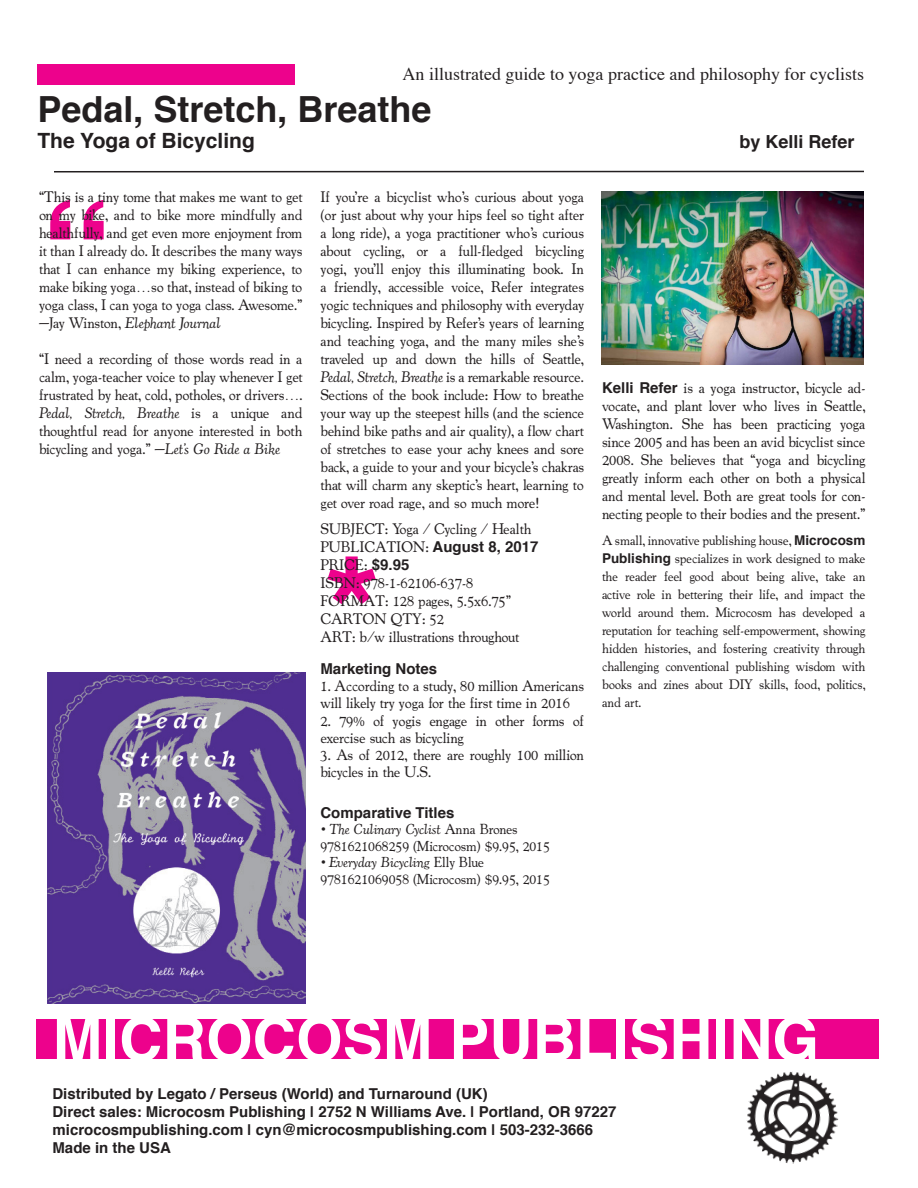
<style>
.page{position:relative;width:918px;height:1188px;background:#fff}
.page>*{position:absolute;margin:0;border:0;box-sizing:border-box;transform-origin:0 0}
.t1{font:700 144px "Helvetica";color:#ed028c}
.t2{font:700 60px "Helvetica";color:#fff}
.t3{font:700 36px "Helvetica";color:#231f20}
.t4{font:700 21px "Helvetica";color:#231f20}
.t5{font:18px "Times";color:#231f20}
.t6{font:700 18px "Helvetica";color:#231f20}
.t7{font:500 15px/18px "Cooper Old Style";color:#231f20;text-align:justify}
.t8{font:700 15px "Helvetica";color:#231f20}
.t9{font:500 15px/17.2px "Cooper Old Style";letter-spacing:-.02em;color:#231f20}
.t10{font:500 14.25px/16.5px "Cooper Old Style";color:#231f20}
.t11{font:500 13.5px/18px "Cooper Old Style";letter-spacing:-.005em;color:#231f20;text-align:justify}
.s1{font-weight:400;font-style:italic}
.s2{font-family:"Helvetica";font-weight:700}
</style>
<div class="page">
<div style="left:38px;top:64px;width:258px;height:22px;background:#ed028c"></div>
<div style="left:36px;top:1020px;width:843px;height:39px;background:#ed028c"></div>
<hr style="left:54px;top:171px;width:810px;height:1px;background:#231f20">
<img style="left:746px;top:1071px;width:93px;height:93px">
<img style="left:602px;top:191px;width:261px;height:174px">
<img style="left:48px;top:673px;width:258px;height:330px">
<p class="t5" style="left:403px;top:57px;width:463px">An illustrated guide to yoga practice and philosophy for cyclists</p>
<p class="t3" style="left:38px;top:81px;width:396px">Pedal, Stretch, Breathe</p>
<p class="t4" style="left:38px;top:123px;width:219px">The Yoga of Bicycling</p>
<p class="t6" style="left:740px;top:127px;width:117px">by Kelli Refer</p>
<p class="t7" style="left:39px;top:188px;width:265px">“This is a tiny tome that makes me want to get on my bike, and to bike more mindfully and healthfully, and get even more enjoyment from it than I already do. It describes the many ways that I can enhance my biking experience, to make biking yoga…so that, instead of biking to yoga class, I can yoga to yoga class. Awesome.” —Jay Winston, <span class="s1">Elephant Journal</span></p>
<p class="t7" style="left:39px;top:350px;width:265px">“I need a recording of those words read in a calm, yoga-teacher voice to play whenever I get frustrated by heat, cold, potholes, or drivers….<br><span class="s1">Pedal, Stretch, Breathe</span> is a unique and thoughtful read for anyone interested in both bicycling and yoga.” —<span class="s1">Let’s Go Ride a Bike</span></p>
<p class="t1" style="left:40px;top:138px;width:73px">“</p>
<p class="t7" style="left:321px;top:188px;width:265px">If you’re a bicyclist who’s curious about yoga (or just about why your hips feel so tight after a long ride), a yoga practitioner who’s curious about cycling, or a full-fledged bicycling yogi, you’ll enjoy this illuminating book. In a friendly, accessible voice, Refer integrates yogic techniques and philosophy with everyday bicycling. Inspired by Refer’s years of learning and teaching yoga, and the many miles she’s traveled up and down the hills of Seattle, <span class="s1">Pedal, Stretch, Breathe</span> is a remarkable resource.<br>Sections of the book include: How to breathe your way up the steepest hills (and the science behind bike paths and air quality), a flow chart of stretches to ease your achy knees and sore back, a guide to your and your bicycle’s chakras that will charm any skeptic’s heart, learning to get over road rage, and so much more!</p>
<p class="t7" style="left:321px;top:519px;width:213px">SUBJECT: Yoga / Cycling / Health</p>
<p class="t7" style="left:321px;top:537px;width:219px">PUBLICATION: <span class="s2">August 8, 2017</span></p>
<p class="t7" style="left:321px;top:555px;width:90px">PRICE: <span class="s2">$9.95</span></p>
<p class="t7" style="left:321px;top:573px;width:154px">ISBN: 978-1-62106-637-8</p>
<p class="t7" style="left:321px;top:591px;width:192px">FORMAT: 128 pages, 5.5x6.75”</p>
<p class="t7" style="left:321px;top:609px;width:125px">CARTON QTY: 52</p>
<p class="t9" style="left:321px;top:628px;width:200px">ART: b/w illustrations throughout</p>
<p class="t8" style="left:321px;top:656px;width:118px">Marketing Notes</p>
<p class="t7" style="left:321px;top:677px;width:265px;line-height:17.2px">1. According to a study, 80 million Americans will likely try yoga for the first time in 2016</p>
<p class="t9" style="left:321px;top:712px;width:265px">2. 79% of yogis engage in other forms of exercise such as bicycling</p>
<p class="t7" style="left:321px;top:746px;width:265px;line-height:17.2px">3. As of 2012, there are roughly 100 million bicycles in the U.S.</p>
<p class="t8" style="left:321px;top:800px;width:135px">Comparative Titles</p>
<p class="t10" style="left:321px;top:821px;width:231px"><span class="s1">• The Culinary Cyclist</span> Anna Brones<br>9781621068259 (Microcosm) $9.95, 2015</p>
<p class="t10" style="left:320px;top:854px;width:231px"><span class="s1">• Everyday Bicycling</span> Elly Blue<br>9781621069058 (Microcosm) $9.95, 2015</p>
<p class="t1" style="left:324px;top:494px;width:58px">*</p>
<p class="t7" style="left:602px;top:379px;width:265px"><span class="s2">Kelli Refer</span> is a yoga instructor, bicycle ad&shy;vocate, and plant lover who lives in Seattle, Washington. She has been practicing yoga since 2005 and has been an avid bicyclist since 2008. She believes that “yoga and bicycling greatly inform each other on both a physical and mental level. Both are great tools for con&shy;necting people to their bodies and the present.”</p>
<p class="t11" style="left:602px;top:531px;width:265px">A small, innovative publishing house, <span class="s2">Microcosm Publishing</span> specializes in work designed to make the reader feel good about being alive, take an active role in bettering their life, and impact the world around them. Microcosm has developed a reputation for teaching self-empowerment, showing hidden histories, and fostering creativity through challenging conventional publishing wisdom with books and zines about DIY skills, food, politics, and art.</p>
<p class="t2" style="left:52px;top:991px;width:768px">MICROCOSM PUBLISHING</p>
<p class="t8" style="left:52px;top:1082px;width:437px">Distributed by Legato / Perseus (World) and Turnaround (UK)</p>
<p class="t8" style="left:52px;top:1100px;width:566px">Direct sales: Microcosm Publishing | 2752 N Williams Ave. | Portland, OR 97227</p>
<p class="t8" style="left:52px;top:1118px;width:542px">microcosmpublishing.com | cyn@microcosmpublishing.com | 503-232-3666</p>
<p class="t8" style="left:52px;top:1136px;width:120px">Made in the USA</p>
</div>
